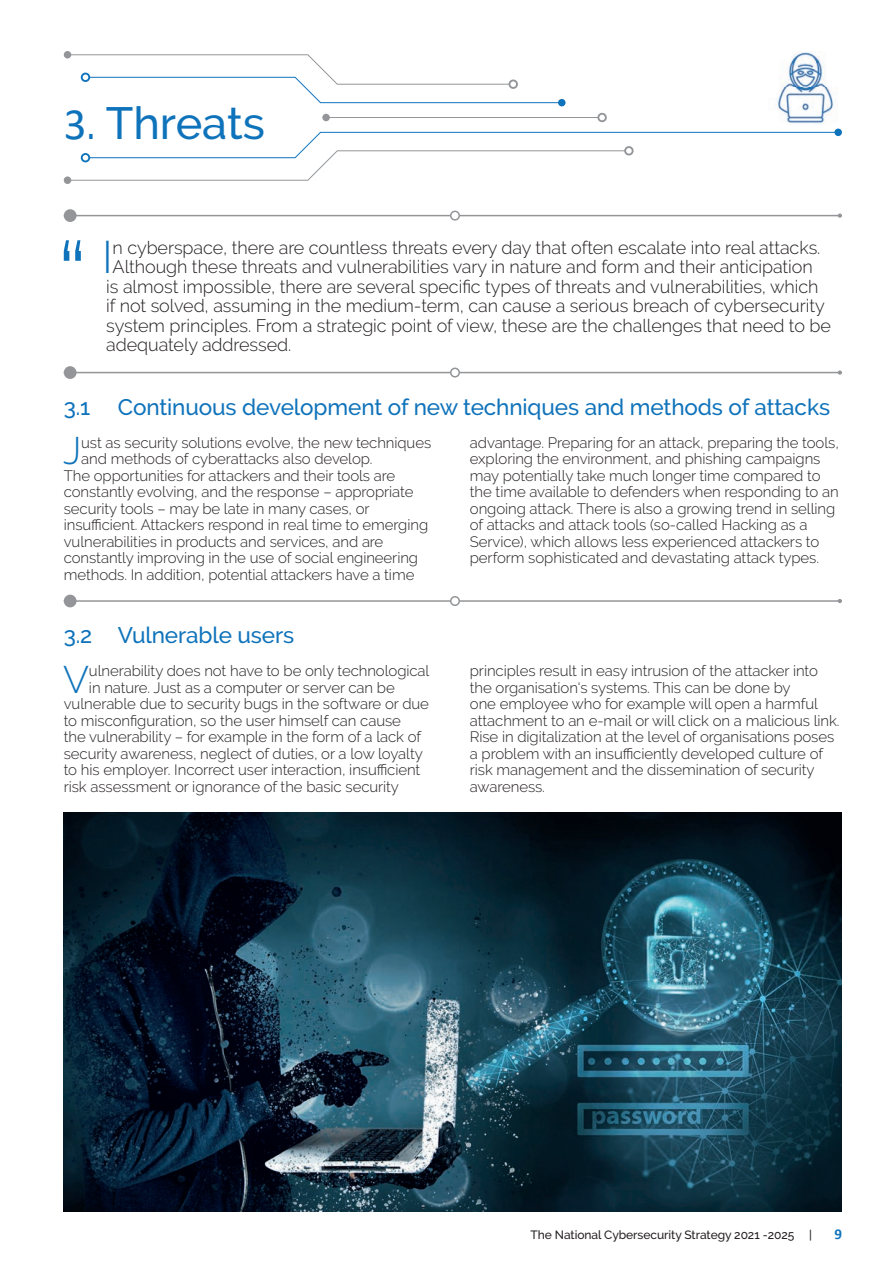
<style>
.page{position:relative;width:893px;height:1263px;background:#fff}
.page>*{position:absolute;margin:0;border:0;box-sizing:border-box;transform-origin:0 0}
.t1{font:300 45.45px "Raleway";color:#0f73bb}
.t2{font:500 45px "Raleway";color:#0f73bb}
.t3{font:300 38.25px "Raleway";color:#0f73bb}
.t4{font:500 22.5px "Raleway";letter-spacing:-.005em;color:#0f73bb}
.t5{font:300 18px "Raleway";letter-spacing:-.005em;color:#231f20}
.t6{font:300 15px/16.5px "Raleway";letter-spacing:-.005em;color:#231f20}
.t7{font:700 15px "Calibri";color:#0f73bb}
.t8{font:500 12px "Raleway";letter-spacing:-.005em;color:#231f20}
.s1{font-family:"Calibri";font-weight:400}
</style>
<div class="page">
<svg style="left:64px;top:240px;width:17px;height:21px"></svg>
<hr style="left:64px;top:372px;width:778px;height:1px;background:#939598">
<div style="left:64px;top:366px;width:13px;height:13px;background:#939598;border-radius:50%"></div>
<div style="left:451px;top:368px;width:8px;height:9px;background:#fff;border-radius:50%"></div>
<div style="left:450px;top:368px;width:10px;height:10px;border:2px solid #939598;border-radius:50%"></div>
<svg style="left:838px;top:370px;width:4px;height:5px"></svg>
<hr style="left:64px;top:215px;width:778px;height:1px;background:#939598">
<div style="left:64px;top:209px;width:13px;height:13px;background:#939598;border-radius:50%"></div>
<div style="left:451px;top:211px;width:8px;height:9px;background:#fff;border-radius:50%"></div>
<div style="left:450px;top:211px;width:10px;height:10px;border:2px solid #939598;border-radius:50%"></div>
<svg style="left:838px;top:213px;width:4px;height:5px"></svg>
<hr style="left:64px;top:600px;width:778px;height:2px;background:#939598">
<div style="left:64px;top:595px;width:13px;height:12px;background:#939598;border-radius:50%"></div>
<div style="left:451px;top:597px;width:8px;height:8px;background:#fff;border-radius:50%"></div>
<div style="left:450px;top:596px;width:10px;height:10px;border:2px solid #939598;border-radius:50%"></div>
<img style="left:64px;top:813px;width:778px;height:399px">
<img style="left:777px;top:51px;width:60px;height:74px">
<div style="left:558px;top:99px;width:8px;height:7px;background:#0f73bb;border-radius:50%"></div>
<div style="left:64px;top:176px;width:7px;height:8px;background:#939598;border-radius:50%"></div>
<svg style="left:70px;top:54px;width:492px;height:49px"></svg>
<div style="left:64px;top:51px;width:7px;height:8px;background:#939598;border-radius:50%"></div>
<div style="left:509px;top:80px;width:9px;height:9px;border:2px solid #939598;border-radius:50%"></div>
<svg style="left:67px;top:132px;width:772px;height:49px"></svg>
<div style="left:81px;top:153px;width:9px;height:9px;border:2px solid #0f73bb;border-radius:50%"></div>
<div style="left:834px;top:129px;width:8px;height:7px;background:#0f73bb;border-radius:50%"></div>
<hr style="left:326px;top:117px;width:272px;height:1px;background:#939598">
<div style="left:322px;top:114px;width:8px;height:7px;background:#939598;border-radius:50%"></div>
<div style="left:597px;top:113px;width:10px;height:9px;border:2px solid #939598;border-radius:50%"></div>
<h2 class="t2" style="left:64px;top:97px;width:203px"><span class="s1">3</span>. Threats</h2>
<h1 class="t1" style="left:102px;top:231px;width:12px">I</h1>
<p class="t5" style="left:113px;top:237px;width:709px">n cyberspace, there are countless threats every day that often escalate into real attacks.</p>
<p class="t5" style="left:113px;top:256px;width:702px">Although these threats and vulnerabilities vary in nature and form and their anticipation</p>
<p class="t5" style="left:106px;top:276px;width:714px">is almost impossible, there are several specific types of threats and vulnerabilities, which</p>
<p class="t5" style="left:106px;top:295px;width:720px">if not solved, assuming in the medium-term, can cause a serious breach of cybersecurity</p>
<p class="t5" style="left:106px;top:315px;width:726px">system principles. From a strategic point of view, these are the challenges that need to be</p>
<p class="t5" style="left:106px;top:334px;width:186px">adequately addressed.</p>
<h3 class="t4" style="left:64px;top:394px;width:768px">3.1 Continuous development of new techniques and methods of attacks</h3>
<h3 class="t3" style="left:63px;top:428px;width:20px">J</h3>
<p class="t6" style="left:81px;top:434px;width:351px">ust as security solutions evolve, the new techniques</p>
<p class="t6" style="left:81px;top:451px;width:293px">and methods of cyberattacks also develop.</p>
<p class="t6" style="left:64px;top:467px;width:333px">The opportunities for attackers and their tools are</p>
<p class="t6" style="left:64px;top:484px;width:351px">constantly evolving, and the response – appropriate</p>
<p class="t6" style="left:64px;top:500px;width:307px">security tools – may be late in many cases, or</p>
<p class="t6" style="left:64px;top:517px;width:366px">insufficient. Attackers respond in real time to emerging</p>
<p class="t6" style="left:64px;top:533px;width:321px">vulnerabilities in products and services, and are</p>
<p class="t6" style="left:64px;top:550px;width:356px">constantly improving in the use of social engineering</p>
<p class="t6" style="left:64px;top:566px;width:352px">methods. In addition, potential attackers have a time</p>
<h3 class="t4" style="left:64px;top:622px;width:232px">3.2 Vulnerable users</h3>
<h3 class="t3" style="left:63px;top:657px;width:27px">V</h3>
<p class="t6" style="left:89px;top:663px;width:342px">ulnerability does not have to be only technological</p>
<p class="t6" style="left:89px;top:679px;width:307px">in nature. Just as a computer or server can be</p>
<p class="t6" style="left:64px;top:696px;width:367px">vulnerable due to security bugs in the software or due</p>
<p class="t6" style="left:64px;top:712px;width:339px">to misconfiguration, so the user himself can cause</p>
<p class="t6" style="left:64px;top:729px;width:359px">the vulnerability – for example in the form of a lack of</p>
<p class="t6" style="left:64px;top:745px;width:361px">security awareness, neglect of duties, or a low loyalty</p>
<p class="t6" style="left:64px;top:762px;width:358px">to his employer. Incorrect user interaction, insufficient</p>
<p class="t6" style="left:64px;top:778px;width:337px">risk assessment or ignorance of the basic security</p>
<p class="t6" style="left:470px;top:434px;width:371px">advantage. Preparing for an attack, preparing the tools, exploring the environment, and phishing campaigns may potentially take much longer time compared to the time available to defenders when responding to an ongoing attack. There is also a growing trend in selling of attacks and attack tools (so-called Hacking as a Service), which allows less experienced attackers to perform sophisticated and devastating attack types.</p>
<p class="t6" style="left:470px;top:663px;width:371px">principles result in easy intrusion of the attacker into the organisation‘s systems. This can be done by<br>one employee who for example will open a harmful attachment to an e-mail or will click on a malicious link.<br>Rise in digitalization at the level of organisations poses a problem with an insufficiently developed culture of risk management and the dissemination of security awareness.</p>
<p class="t8" style="left:531px;top:1228px;width:283px">The National Cybersecurity Strategy 2021 -2025 |</p>
<p class="t7" style="left:834px;top:1223px;width:9px">9</p>
</div>
